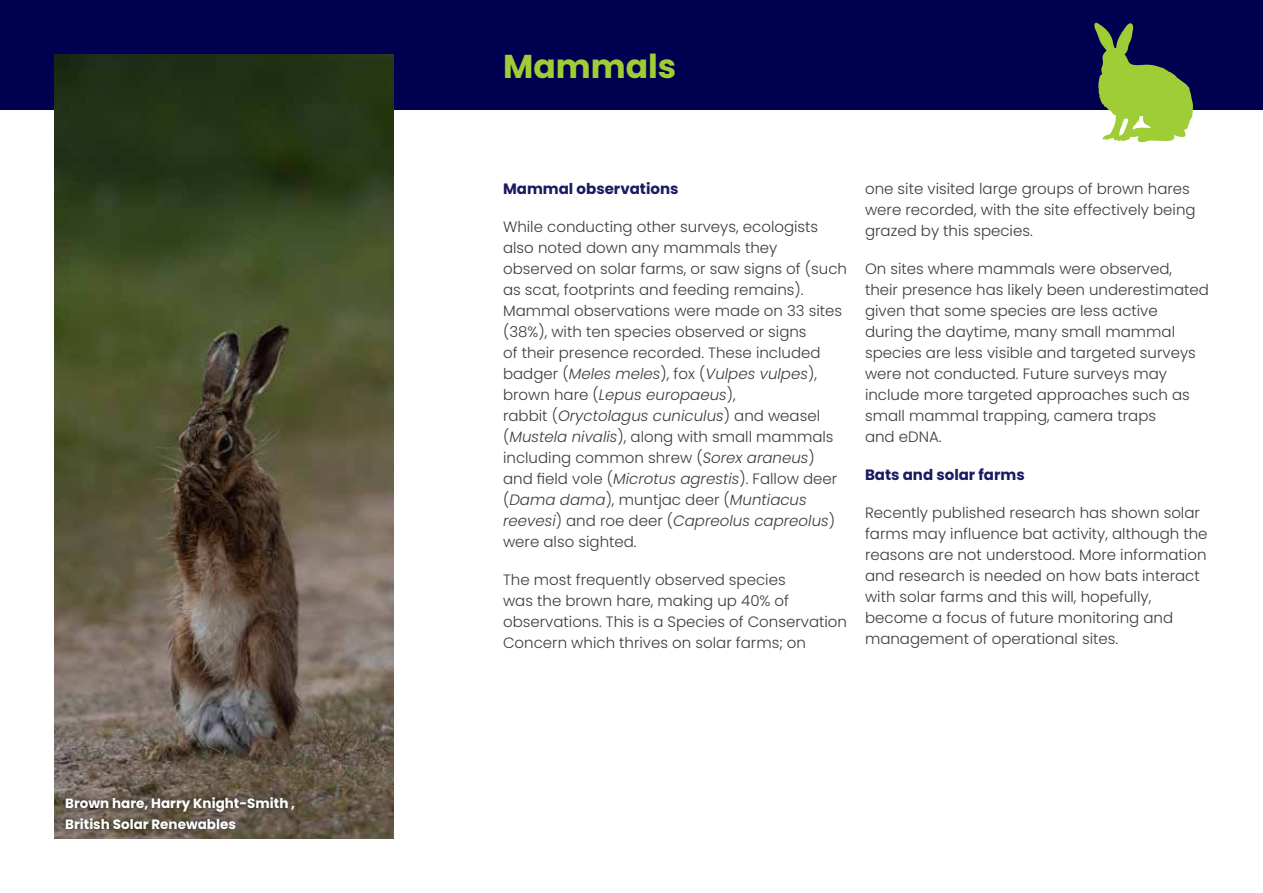
<style>
.page{position:relative;width:1263px;height:893px;background:#fff}
.page>*{position:absolute;margin:0;border:0;box-sizing:border-box;transform-origin:0 0}
.t1{font:700 33px "Poppins";color:#9fcd35}
.t2{font:300 15px/21px "Poppins";color:#3c3c3b}
.t3{font:700 15px "Poppins";color:#1a1a62}
.t4{font:700 13.5px/21px "Poppins";color:#fff}
.s1{font-style:italic}
</style>
<div class="page">
<div style="left:0;top:0;width:1263px;height:109px;background:#000051"></div>
<img style="left:54px;top:54px;width:339px;height:785px">
<svg style="left:1094px;top:23px;width:99px;height:119px"></svg>
<div style="left:57px;top:789px;width:246px;height:49px;background:#000;opacity:.75"></div>
<p class="t4" style="left:65px;top:792px;width:231px">Brown hare, Harry Knight-Smith ,<br>British Solar Renewables</p>
<h1 class="t1" style="left:503px;top:47px;width:175px">Mammals</h1>
<p class="t3" style="left:503px;top:180px;width:177px">Mammal observations</p>
<p class="t2" style="left:503px;top:217px;width:345px">While conducting other surveys, ecologists also noted down any mammals they observed on solar farms, or saw signs of (such as scat, footprints and feeding remains).<br>Mammal observations were made on 33 sites (38%), with ten species observed or signs<br>of their presence recorded. These included badger (<span class="s1">Meles meles</span>), fox (<span class="s1">Vulpes vulpes</span>), brown hare (<span class="s1">Lepus europaeus</span>),<br>rabbit (<span class="s1">Oryctolagus cuniculus</span>) and weasel (<span class="s1">Mustela nivalis</span>), along with small mammals including common shrew (<span class="s1">Sorex araneus</span>) and field vole (<span class="s1">Microtus agrestis</span>). Fallow deer (<span class="s1">Dama dama</span>), muntjac deer (<span class="s1">Muntiacus reevesi</span>) and roe deer (<span class="s1">Capreolus capreolus</span>) were also sighted.</p>
<p class="t2" style="left:503px;top:570px;width:345px">The most frequently observed species<br>was the brown hare, making up 40% of observations. This is a Species of Conservation Concern which thrives on solar farms; on</p>
<p class="t2" style="left:865px;top:179px;width:332px">one site visited large groups of brown hares were recorded, with the site effectively being grazed by this species.</p>
<p class="t2" style="left:865px;top:259px;width:345px">On sites where mammals were observed, their presence has likely been underestimated given that some species are less active during the daytime, many small mammal species are less visible and targeted surveys were not conducted. Future surveys may include more targeted approaches such as small mammal trapping, camera traps<br>and eDNA.</p>
<p class="t3" style="left:865px;top:466px;width:161px">Bats and solar farms</p>
<p class="t2" style="left:865px;top:503px;width:344px">Recently published research has shown solar farms may influence bat activity, although the reasons are not understood. More information and research is needed on how bats interact with solar farms and this will, hopefully, become a focus of future monitoring and management of operational sites.</p>
</div>
